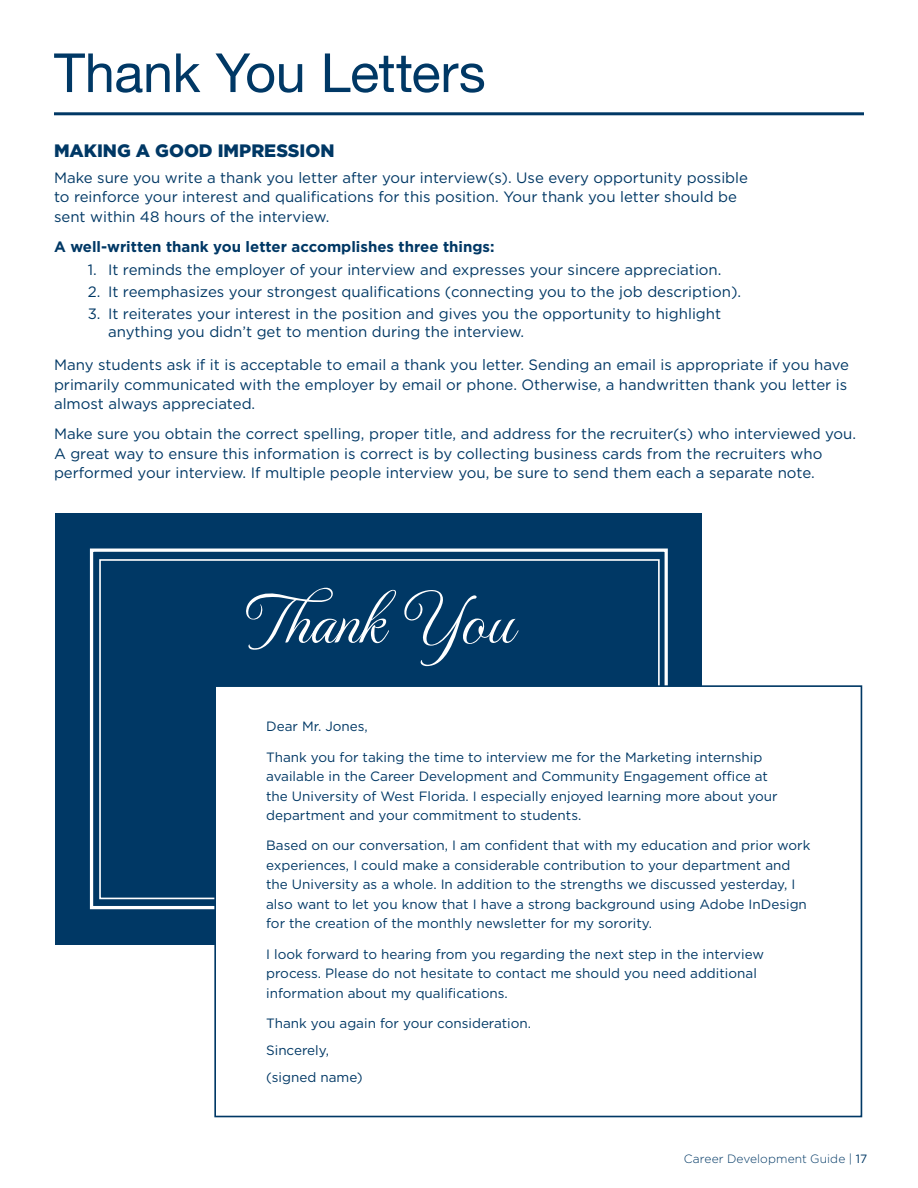
<style>
.page{position:relative;width:918px;height:1188px;background:#fff}
.page>*{position:absolute;margin:0;border:0;box-sizing:border-box;transform-origin:0 0}
.Header_2_UWF_Blue{font:72.6px "Monte Carlo Pro";color:#fff}
.t1{font:54px "Helvetica Neue";letter-spacing:-.01em;color:#003865}
.Header_Midnight{font:900 18px "Gotham";color:#003865}
.Paragraph{font:15px/19.5px "Gotham";color:#003865}
.Paragraph-2{font:700 15px "Gotham";color:#003865}
.Paragraph-3{font:13.5px/19.5px "Gotham";color:#003865}
.t2{font:300 12px "Gotham";letter-spacing:.01em;color:#003865}
.s1{font-weight:400}
</style>
<div class="page">
<hr style="left:54px;top:112px;width:810px;height:3px;background:#003865">
<div style="left:56px;top:513px;width:646px;height:432px;background:#003865"></div>
<div style="left:90px;top:549px;width:578px;height:360px;border:3px solid #fff"></div>
<div style="left:214px;top:685px;width:648px;height:432px;background:#fff;border:2px solid #003865"></div>
<p class="t1" style="left:54px;top:34px;width:433px">Thank You Letters</p>
<p class="Header_Midnight" style="left:54px;top:138px;width:282px">MAKING A GOOD IMPRESSION</p>
<p class="Paragraph" style="left:54px;top:168px;width:696px">Make sure you write a thank you letter after your interview(s). Use every opportunity possible to reinforce your interest and qualifications for this position. Your thank you letter should be sent within 48 hours of the interview.</p>
<p class="Paragraph-2" style="left:54px;top:237px;width:442px">A well-written thank you letter accomplishes three things:</p>
<p class="Paragraph" style="left:88px;top:259px;width:633px">1. It reminds the employer of your interview and expresses your sincere appreciation.</p>
<p class="Paragraph" style="left:88px;top:282px;width:653px">2. It reemphasizes your strongest qualifications (connecting you to the job description).</p>
<p class="Paragraph" style="left:108px;top:305px;width:615px;line-height:18px;text-indent:-20px">3. It reiterates your interest in the position and gives you the opportunity to highlight anything you didn’t get to mention during the interview.</p>
<p class="Paragraph" style="left:54px;top:355px;width:797px;text-align:justify">Many students ask if it is acceptable to email a thank you letter. Sending an email is appropriate if you have primarily communicated with the employer by email or phone. Otherwise, a handwritten thank you letter is almost always appreciated.</p>
<p class="Paragraph" style="left:54px;top:424px;width:801px">Make sure you obtain the correct spelling, proper title, and address for the recruiter(s) who interviewed you.<br>A great way to ensure this information is correct is by collecting business cards from the recruiters who performed your interview. If multiple people interview you, be sure to send them each a separate note.</p>
<p class="Header_2_UWF_Blue" style="left:246px;top:575px;width:268px">Thank You</p>
<p class="Paragraph-3" style="left:266px;top:717px;width:103px">Dear Mr. Jones,</p>
<p class="Paragraph-3" style="left:266px;top:747px;width:513px">Thank you for taking the time to interview me for the Marketing internship available in the Career Development and Community Engagement office at the University of West Florida. I especially enjoyed learning more about your department and your commitment to students.</p>
<p class="Paragraph-3" style="left:266px;top:836px;width:546px">Based on our conversation, I am confident that with my education and prior work experiences, I could make a considerable contribution to your department and the University as a whole. In addition to the strengths we discussed yesterday, I also want to let you know that I have a strong background using Adobe InDesign for the creation of the monthly newsletter for my sorority.</p>
<p class="Paragraph-3" style="left:266px;top:944px;width:499px">I look forward to hearing from you regarding the next step in the interview process. Please do not hesitate to contact me should you need additional information about my qualifications.</p>
<p class="Paragraph-3" style="left:266px;top:1013px;width:265px">Thank you again for your consideration.</p>
<p class="Paragraph-3" style="left:266px;top:1040px;width:64px">Sincerely,</p>
<p class="Paragraph-3" style="left:266px;top:1067px;width:98px">(signed name)</p>
<p class="t2" style="left:684px;top:1151px;width:185px">Career Development Guide | <span class="s1">17</span></p>
</div>
